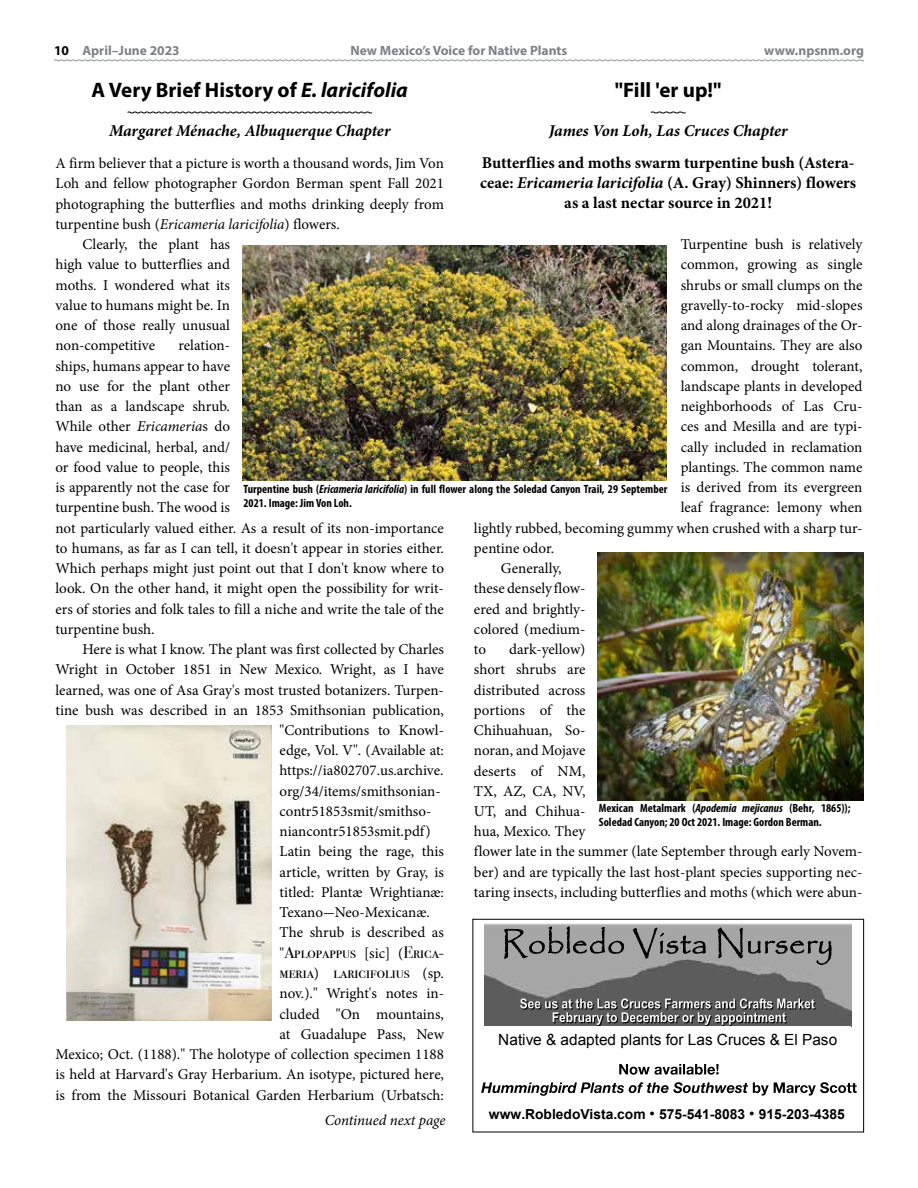
<style>
.page{position:relative;width:918px;height:1188px;background:#fff}
.page>*{position:absolute;margin:0;border:0;box-sizing:border-box;transform-origin:0 0}
.t1{font:700 21px "Myriad Pro";color:#000}
.t2{font:700 16.5px/20.2px "Minion Pro";color:#000;text-align:center}
.t3{font:italic 700 16.5px "Minion Pro";letter-spacing:-.005em;color:#000}
.t4{font:16.5px/20.2px "Bodoni Svty Two SCITCTT";color:#000}
.t5{font:15.45px "Arial";color:#000}
.t6{font:15px/20.2px "Minion Pro";color:#000}
.t7{font:italic 15px "Minion Pro";letter-spacing:-.005em;color:#000}
.t8{font:700 13.8px "Arial";color:#000}
.t9{font:700 13.5px "Myriad Pro";color:#808285}
.t10{font:700 condensed 12px/13.5px "Myriad Pro";color:#000}
.s1{color:#000}
.s2{font-style:italic}
.s3{font-family:"Minion Pro";font-size:15px}
.s4{font-weight:400;font-size:15.45px}
</style>
<div class="page">
<img style="left:485px;top:923px;width:366px;height:103px">
<svg style="left:504px;top:926px;width:120px;height:33px;background:#868686"></svg>
<svg style="left:633px;top:928px;width:73px;height:31px;background:#868686"></svg>
<svg style="left:718px;top:927px;width:114px;height:38px;background:#8c8c8c"></svg>
<svg style="left:520px;top:998px;width:296px;height:28px;background:#727272"></svg>
<div style="left:472px;top:919px;width:392px;height:213px;border:1px solid #000"></div>
<svg style="left:619px;top:1064px;width:100px;height:11px"></svg>
<svg style="left:481px;top:1082px;width:376px;height:14px"></svg>
<svg style="left:650px;top:111px;width:36px;height:3px"></svg>
<img style="left:243px;top:245px;width:424px;height:236px">
<img style="left:67px;top:726px;width:204px;height:295px">
<img style="left:597px;top:552px;width:266px;height:248px">
<svg style="left:127px;top:111px;width:245px;height:3px"></svg>
<svg style="left:54px;top:59px;width:810px;height:3px"></svg>
<p class="t9" style="left:54px;top:42px;width:127px"><span class="s1">10</span> April–June 2023</p>
<p class="t9" style="left:351px;top:42px;width:218px">New Mexico’s Voice for Native Plants</p>
<p class="t9" style="left:764px;top:42px;width:101px">www.npsnm.org</p>
<h1 class="t1" style="left:92px;top:76px;width:318px">A Very Brief History of <span class="s2">E. laricifolia</span></h1>
<p class="t3" style="left:109px;top:119px;width:283px">Margaret Ménache, Albuquerque Chapter</p>
<p class="t6" style="left:55px;top:153px;width:390px">A firm believer that a picture is worth a thousand words, Jim Von</p>
<p class="t6" style="left:55px;top:173px;width:390px">Loh and fellow photographer Gordon Berman spent Fall 2021</p>
<p class="t6" style="left:55px;top:194px;width:390px">photographing the butterflies and moths drinking deeply from</p>
<p class="t6" style="left:55px;top:214px;width:286px">turpentine bush (<span class="s2">Ericameria laricifolia</span>) flowers.</p>
<p class="t6" style="left:82px;top:234px;width:149px">Clearly, the plant has</p>
<p class="t6" style="left:55px;top:254px;width:176px">high value to butterflies and</p>
<p class="t6" style="left:55px;top:275px;width:176px">moths. I wondered what its</p>
<p class="t6" style="left:55px;top:295px;width:176px">value to humans might be. In</p>
<p class="t6" style="left:55px;top:315px;width:176px">one of those really unusual</p>
<p class="t6" style="left:55px;top:335px;width:101px">non-competitive</p>
<h1 class="t1" style="left:615px;top:76px;width:108px">"Fill 'er up!"</h1>
<p class="t3" style="left:549px;top:119px;width:240px">James Von Loh, Las Cruces Chapter</p>
<p class="t2" style="left:480px;top:152px;width:377px">Butterflies and moths swarm turpentine bush (Astera&shy;ceae: <span class="s2">Ericameria laricifolia</span> (A. Gray) Shinners) flowers as a last nectar source in 2021!</p>
<p class="t6" style="left:681px;top:234px;width:183px">Turpentine bush is relatively</p>
<p class="t6" style="left:681px;top:254px;width:183px">common, growing as single</p>
<p class="t6" style="left:681px;top:275px;width:183px">shrubs or small clumps on the</p>
<p class="t6" style="left:681px;top:295px;width:183px">gravelly-to-rocky mid-slopes</p>
<p class="t6" style="left:681px;top:315px;width:183px">and along drainages of the Or-</p>
<p class="t6" style="left:681px;top:335px;width:183px">gan Mountains. They are also</p>
<p class="t6" style="left:681px;top:356px;width:183px">common, drought tolerant,</p>
<p class="t6" style="left:681px;top:376px;width:183px">landscape plants in developed</p>
<p class="t6" style="left:681px;top:396px;width:183px">neighborhoods of Las Cru-</p>
<p class="t6" style="left:681px;top:416px;width:183px">ces and Mesilla and are typi-</p>
<p class="t6" style="left:681px;top:437px;width:183px">cally included in reclamation</p>
<p class="t6" style="left:681px;top:457px;width:183px">plantings. The common name</p>
<p class="t6" style="left:681px;top:477px;width:183px">is derived from its evergreen</p>
<p class="t6" style="left:681px;top:497px;width:183px">leaf fragrance: lemony when</p>
<p class="t6" style="left:474px;top:518px;width:390px">lightly rubbed, becoming gummy when crushed with a sharp tur-</p>
<p class="t6" style="left:474px;top:538px;width:82px">pentine odor.</p>
<p class="t6" style="left:501px;top:558px;width:62px">Generally,</p>
<p class="t6" style="left:474px;top:578px;width:113px">these densely flow-</p>
<p class="t6" style="left:474px;top:599px;width:113px">ered and brightly-</p>
<p class="t6" style="left:474px;top:619px;width:113px">colored (medium-</p>
<p class="t6" style="left:474px;top:639px;width:14px">to</p>
<p class="t6" style="left:55px;top:335px;width:390px;text-indent:123px">relation-<br>ships, humans appear to have<br>no use for the plant other<br>than as a landscape shrub.<br>While other <span class="s2">Ericameria</span>s do<br>have medicinal, herbal, and/<br>or food value to people, this<br>is apparently not the case for<br>turpentine bush. The wood is<br>not particularly valued either. As a result of its non-importance to humans, as far as I can tell, it doesn't appear in stories either.<br>Which perhaps might just point out that I don't know where to look. On the other hand, it might open the possibility for writ&shy;ers of stories and folk tales to fill a niche and write the tale of the turpentine bush.</p>
<p class="t6" style="left:82px;top:639px;width:363px">Here is what I know. The plant was first collected by Charles</p>
<p class="t6" style="left:55px;top:659px;width:390px">Wright in October 1851 in New Mexico. Wright, as I have</p>
<p class="t6" style="left:55px;top:680px;width:390px">learned, was one of Asa Gray's most trusted botanizers. Turpen-</p>
<p class="t6" style="left:55px;top:700px;width:390px">tine bush was described in an 1853 Smithsonian publication,</p>
<p class="t6" style="left:280px;top:720px;width:166px">"Contributions to Knowl-</p>
<p class="t6" style="left:280px;top:740px;width:166px">edge, Vol. V". (Available at:</p>
<p class="t6" style="left:280px;top:761px;width:165px">https://ia802707.us.archive.</p>
<p class="t6" style="left:280px;top:781px;width:163px">org/34/items/smithsonian-</p>
<p class="t6" style="left:280px;top:801px;width:153px">contr51853smit/smithso-</p>
<p class="t6" style="left:280px;top:821px;width:153px">niancontr51853smit.pdf)</p>
<p class="t6" style="left:280px;top:842px;width:166px">Latin being the rage, this</p>
<p class="t6" style="left:280px;top:862px;width:166px">article, written by Gray, is</p>
<p class="t6" style="left:280px;top:882px;width:166px">titled: Plantæ Wrightianæ:</p>
<p class="t6" style="left:280px;top:902px;width:152px">Texano-Neo-Mexicanæ.</p>
<p class="t6" style="left:280px;top:923px;width:166px">The shrub is described as</p>
<p class="t4" style="left:280px;top:942px;width:166px"><span class="s3">"</span>Aplopappus <span class="s3">[sic] (</span>Erica&shy;meria<span class="s3">)</span> laricifolius <span class="s3">(sp.</span></p>
<p class="t6" style="left:55px;top:983px;width:390px;text-align:right">nov.)." Wright's notes in-<br>cluded "On mountains,<br>at Guadalupe Pass, New<br>Mexico; Oct. (1188)." The holotype of collection specimen 1188 is held at Harvard's Gray Herbarium. An isotype, pictured here, is from the Missouri Botanical Garden Herbarium (Urbatsch:</p>
<p class="t10" style="left:244px;top:482px;width:425px">Turpentine bush (<span class="s2">Ericameria laricifolia</span>) in full flower along the Soledad Canyon Trail, 29 September<br>2021. Image: Jim Von Loh.</p>
<p class="t6" style="left:474px;top:639px;width:390px;text-indent:35px">dark-yellow)<br>short shrubs are<br>distributed across<br>portions of the<br>Chihuahuan, So-<br>noran, and Mojave<br>deserts of NM,<br>TX, AZ, CA, NV,<br>UT, and Chihua-<br>hua, Mexico. They<br>flower late in the summer (late September through early Novem&shy;ber) and are typically the last host-plant species supporting nec&shy;taring insects, including butterflies and moths (which were abun-</p>
<p class="t10" style="left:599px;top:801px;width:253px">Mexican Metalmark (<span class="s2">Apodemia mejicanus</span> (Behr, 1865));<br>Soledad Canyon; 20 Oct 2021. Image: Gordon Berman.</p>
<p class="t5" style="left:498px;top:1029px;width:340px">Native &amp; adapted plants for Las Cruces &amp; El Paso</p>
<p class="t7" style="left:325px;top:1110px;width:122px">Continued next page</p>
<p class="t8" style="left:489px;top:1105px;width:357px">www.RobledoVista.com <span class="s4">•</span> 575-541-8083 <span class="s4">•</span> 915-203-4385</p>
</div>
